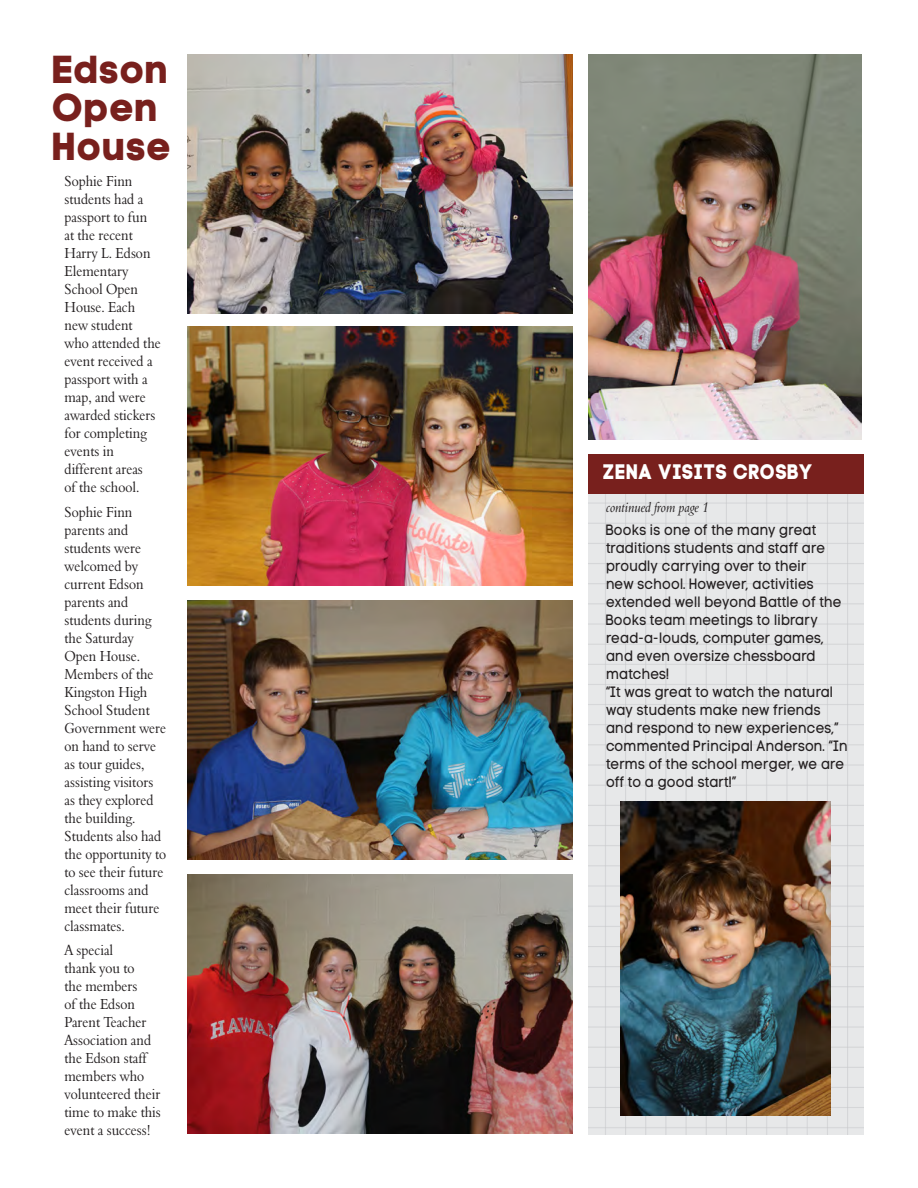
<style>
.page{position:relative;width:918px;height:1188px;background:#fff}
.page>*{position:absolute;margin:0;border:0;box-sizing:border-box;transform-origin:0 0}
.head{font:39px/38.5px "Code Pro Bold LC";letter-spacing:.05em;color:#78201d}
.sidebar_head{font:21px "Code Pro Bold";letter-spacing:.06em;color:#fff;scale:.9 1}
.text{font:15px/18px "Aldine 401 BT Roman A";color:#231f20;scale:.9 1}
.sidebar_text{font:15px/18px "Code Pro LC";letter-spacing:.02em;color:#231f20;scale:.9 1}
.t1{font:14.25px "Aldine 401 BT Italic A";color:#231f20;scale:.9 1}
</style>
<div class="page">
<img style="left:588px;top:494px;width:276px;height:641px">
<div style="left:588px;top:454px;width:276px;height:40px;background:#78201d"></div>
<img style="left:621px;top:802px;width:209px;height:314px">
<img style="left:188px;top:54px;width:385px;height:259px">
<img style="left:588px;top:54px;width:274px;height:386px">
<img style="left:188px;top:600px;width:385px;height:259px">
<img style="left:188px;top:875px;width:385px;height:259px">
<img style="left:188px;top:326px;width:385px;height:260px">
<p class="head" style="left:54px;top:50px;width:119px">Edson<br>Open<br>House</p>
<p class="text" style="left:64px;top:172px;width:109px">Sophie Finn students had a passport to fun<br>at the recent<br>Harry L. Edson<br>Elementary<br>School Open<br>House. Each new student who attended the event received a passport with a map, and were awarded stickers for completing events in different areas<br>of the school.</p>
<p class="text" style="left:64px;top:502px;width:115px">Sophie Finn parents and students were welcomed by current Edson parents and students during the Saturday<br>Open House.<br>Members of the<br>Kingston High<br>School Student<br>Government were on hand to serve as tour guides, assisting visitors as they explored the building.<br>Students also had the opportunity to to see their future classrooms and meet their future classmates.</p>
<p class="text" style="left:64px;top:941px;width:109px">A special<br>thank you to<br>the members<br>of the Edson<br>Parent Teacher<br>Association and the Edson staff members who volunteered their time to make this event a success!</p>
<p class="sidebar_head" style="left:603px;top:459px;width:234px">ZENA VISITS CROSBY</p>
<p class="t1" style="left:607px;top:498px;width:115px">continued from page 1</p>
<p class="sidebar_text" style="left:606px;top:521px;width:263px">Books is one of the many great traditions students and staff are proudly carrying over to their<br>new school. However, activities extended well beyond Battle of the<br>Books team meetings to library read-a-louds, computer games, and even oversize chessboard matches!</p>
<p class="sidebar_text" style="left:606px;top:683px;width:270px">“It was great to watch the natural way students make new friends and respond to new experiences,” commented Principal Anderson. “In terms of the school merger, we are off to a good start!”</p>
</div>
